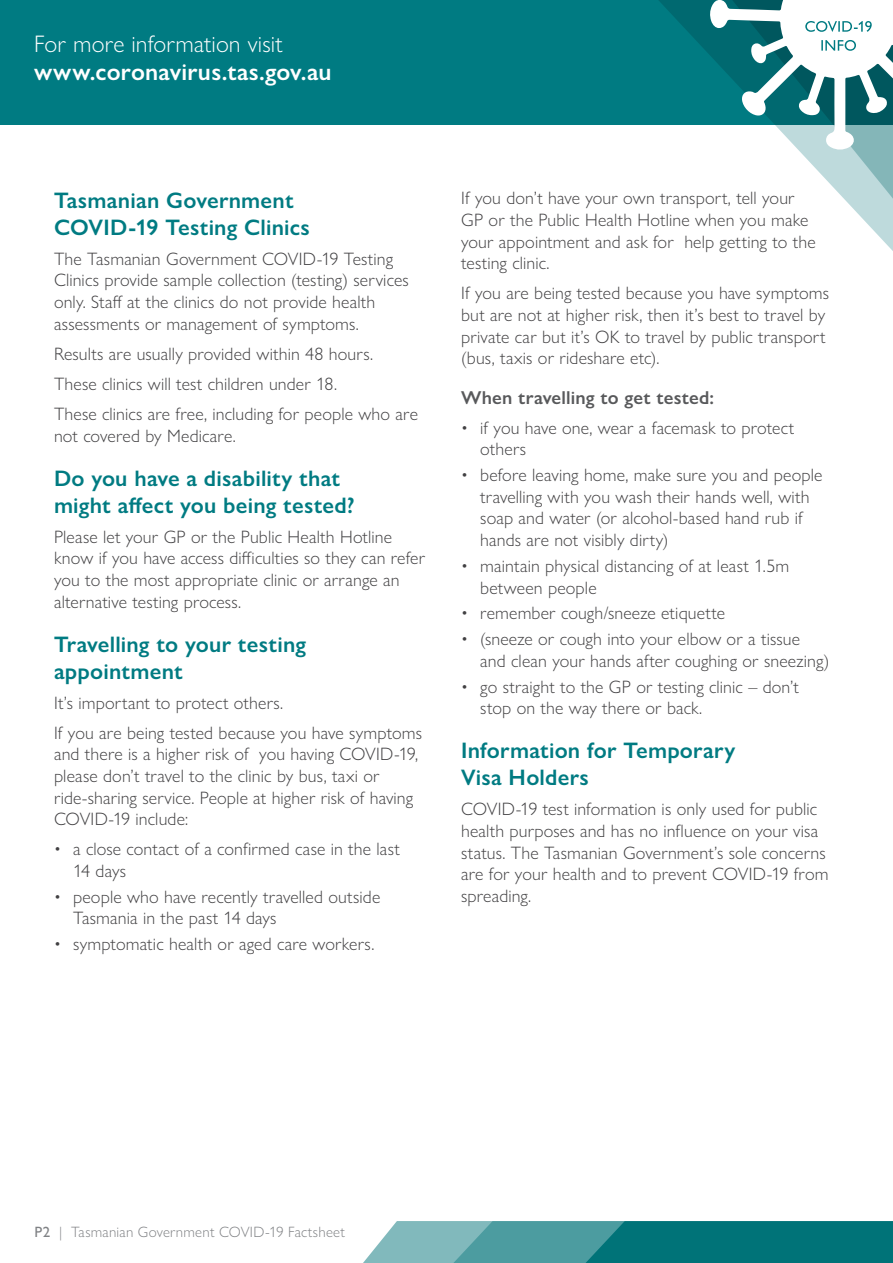
<style>
.page{position:relative;width:893px;height:1263px;background:#fff}
.page>*{position:absolute;margin:0;border:0;box-sizing:border-box;transform-origin:0 0}
.Subpage_FMI{font:600 24px "Gill Sans Nova";letter-spacing:.01em;color:#fff}
.Subpage_FMI-2{font:300 24px "Gill Sans Nova";letter-spacing:.005em;color:#fff}
.t1{font:600 22.5px/27px "Gill Sans Nova";letter-spacing:.01em;color:#007b82}
.t2{font:600 18.75px "Gill Sans Nova";letter-spacing:.01em;color:#58595b}
.Body{font:300 18px/21.6px "Gill Sans Nova";letter-spacing:.01em;color:#414042}
.Subpage_Footer{font:300 15px "Gill Sans Nova";letter-spacing:.015em;color:#808285}
.s1{font-weight:500}
</style>
<div class="page">
<svg style="left:363px;top:1221px;width:530px;height:42px;background:#328e92"></svg>
<div style="left:0;top:0;width:893px;height:125px;background:#007b82"></div>
<svg style="left:659px;top:0;width:49px;height:53px;fill:#006b71"></svg>
<svg style="left:708px;top:0;width:185px;height:251px"></svg>
<svg style="left:709px;top:0;width:184px;height:150px"></svg>
<p class="Subpage_FMI-2" style="left:34px;top:29px;width:250px">For more information visit</p>
<p class="Subpage_FMI" style="left:34px;top:57px;width:299px">www.coronavirus.tas.gov.au</p>
<h2 class="t1" style="left:54px;top:186px;width:257px">Tasmanian Government<br>COVID-19 Testing Clinics</h2>
<p class="Body" style="left:54px;top:248px;width:356px">The Tasmanian Government COVID-19 Testing Clinics provide sample collection (testing) services only. Staff at the clinics do not provide health assessments or management of symptoms.</p>
<p class="Body" style="left:54px;top:343px;width:321px">Results are usually provided within 48 hours.</p>
<p class="Body" style="left:54px;top:373px;width:285px">These clinics will test children under 18.</p>
<p class="Body" style="left:54px;top:403px;width:365px">These clinics are free, including for people who are not covered by Medicare.</p>
<h2 class="t1" style="left:54px;top:464px;width:302px">Do you have a disability that might affect you being tested?</h2>
<p class="Body" style="left:54px;top:526px;width:373px">Please let your GP or the Public Health Hotline know if you have access difficulties so they can refer you to the most appropriate clinic or arrange an alternative testing process.</p>
<h2 class="t1" style="left:54px;top:630px;width:253px">Travelling to your testing appointment</h2>
<p class="Body" style="left:54px;top:691px;width:231px">It’s important to protect others.</p>
<p class="Body" style="left:54px;top:722px;width:369px">If you are being tested because you have symptoms and there is a higher risk of you having COVID-19, please don’t travel to the clinic by bus, taxi or ride-sharing service. People at higher risk of having COVID-19 include:</p>
<p class="Body" style="left:73px;top:838px;width:328px;text-indent:-19px">• a close contact of a confirmed case in the last<br>14 days</p>
<p class="Body" style="left:73px;top:886px;width:309px;text-indent:-19px">• people who have recently travelled outside<br>Tasmania in the past 14 days</p>
<p class="Body" style="left:54px;top:933px;width:322px">• symptomatic health or aged care workers.</p>
<p class="Body" style="left:461px;top:187px;width:356px">If you don’t have your own transport, tell your GP or the Public Health Hotline when you make your appointment and ask for help getting to the testing clinic.</p>
<p class="Body" style="left:461px;top:282px;width:369px">If you are being tested because you have symptoms but are not at higher risk, then it’s best to travel by private car but it’s OK to travel by public transport (bus, taxis or rideshare etc).</p>
<h3 class="t2" style="left:461px;top:386px;width:255px">When travelling to get tested:</h3>
<p class="Body" style="left:480px;top:417px;width:315px;text-indent:-19px">• if you have one, wear a facemask to protect others</p>
<p class="Body" style="left:480px;top:464px;width:344px;text-indent:-19px">• before leaving home, make sure you and people travelling with you wash their hands well, with soap and water (or alcohol-based hand rub if hands are not visibly dirty)</p>
<p class="Body" style="left:480px;top:555px;width:311px;text-indent:-19px">• maintain physical distancing of at least 1.5m between people</p>
<p class="Body" style="left:461px;top:602px;width:266px">• remember cough/sneeze etiquette</p>
<p class="Body" style="left:480px;top:628px;width:351px;text-indent:-19px">• (sneeze or cough into your elbow or a tissue and clean your hands after coughing or sneezing)</p>
<p class="Body" style="left:480px;top:676px;width:320px;text-indent:-19px">• go straight to the GP or testing clinic – don’t stop on the way there or back.</p>
<h2 class="t1" style="left:461px;top:737px;width:276px">Information for Temporary<br>Visa Holders</h2>
<p class="Body" style="left:461px;top:798px;width:369px">COVID-19 test information is only used for public health purposes and has no influence on your visa status. The Tasmanian Government’s sole concerns are for your health and to prevent COVID-19 from spreading.</p>
<p class="Subpage_Footer" style="left:35px;top:1223px;width:312px"><span class="s1">P2</span> | Tasmanian Government COVID-19 Factsheet</p>
</div>
